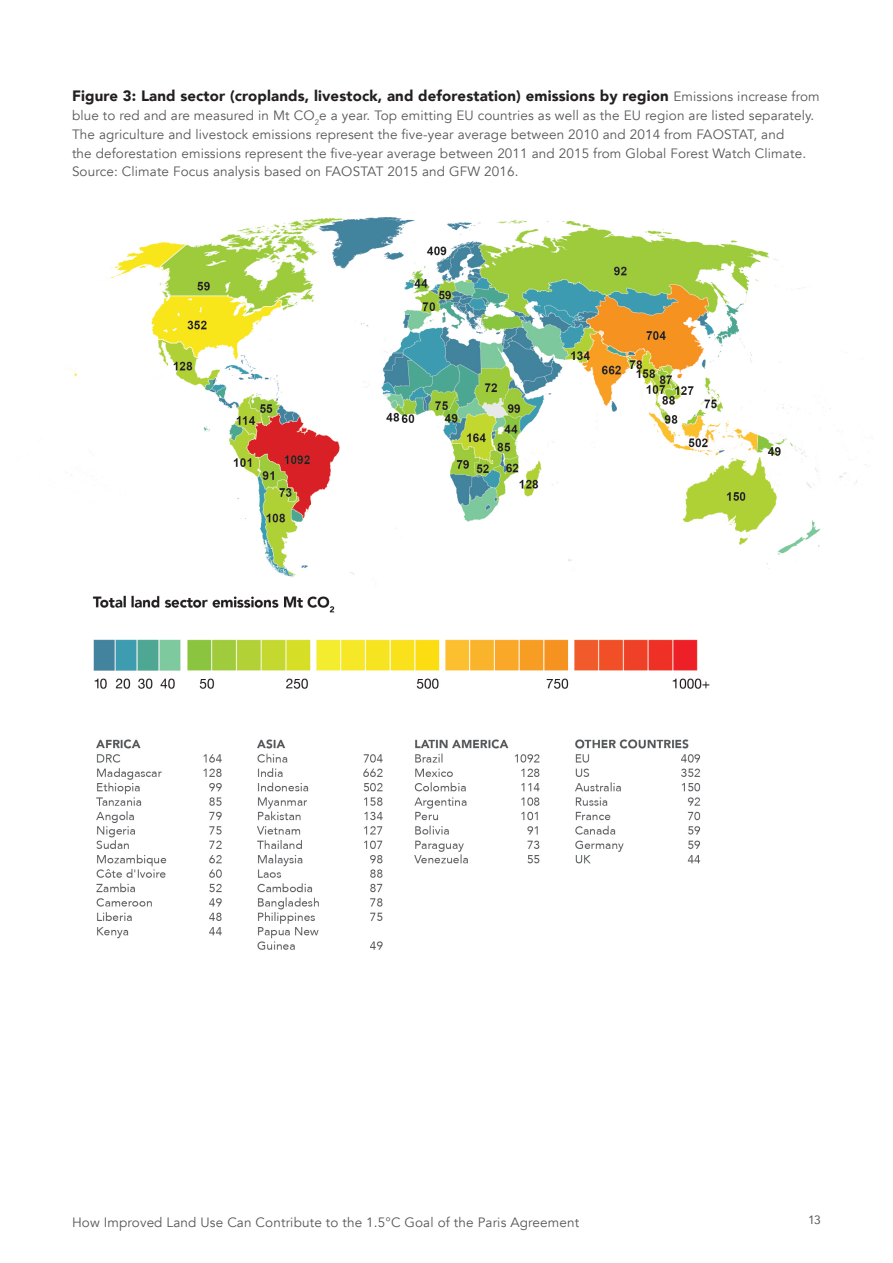
<style>
.page{position:relative;width:893px;height:1263px;background:#fff}
.page>*{position:absolute;margin:0;border:0;box-sizing:border-box;transform-origin:0 0}
.t1{font:900 15px "Avenir";letter-spacing:.01em;color:#231f20}
.t2{font:13.5px/18.8px "Avenir";letter-spacing:.01em;color:#57585a}
.t3{font:12px "Avenir";color:#57585a}
.s1{font-weight:400;font-size:13.5px;color:#57585a}
</style>
<div class="page">
<img style="left:67px;top:217px;width:799px;height:733px">
<p class="t1" style="left:72px;top:86px;width:749px">Figure 3: Land sector (croplands, livestock, and deforestation) emissions by region <span class="s1">Emissions increase from</span></p>
<p class="t2" style="left:72px;top:106px;width:744px">blue to red and are measured in Mt CO<sub>2</sub>e a year. Top emitting EU countries as well as the EU region are listed separately.<br>The agriculture and livestock emissions represent the five-year average between 2010 and 2014 from FAOSTAT, and<br>the deforestation emissions represent the five-year average between 2011 and 2015 from Global Forest Watch Climate.<br>Source: Climate Focus analysis based on FAOSTAT 2015 and GFW 2016.</p>
<p class="t2" style="left:72px;top:1213px;width:509px">How Improved Land Use Can Contribute to the 1.5°C Goal of the Paris Agreement</p>
<p class="t3" style="left:808px;top:1212px;width:14px">13</p>
</div>
